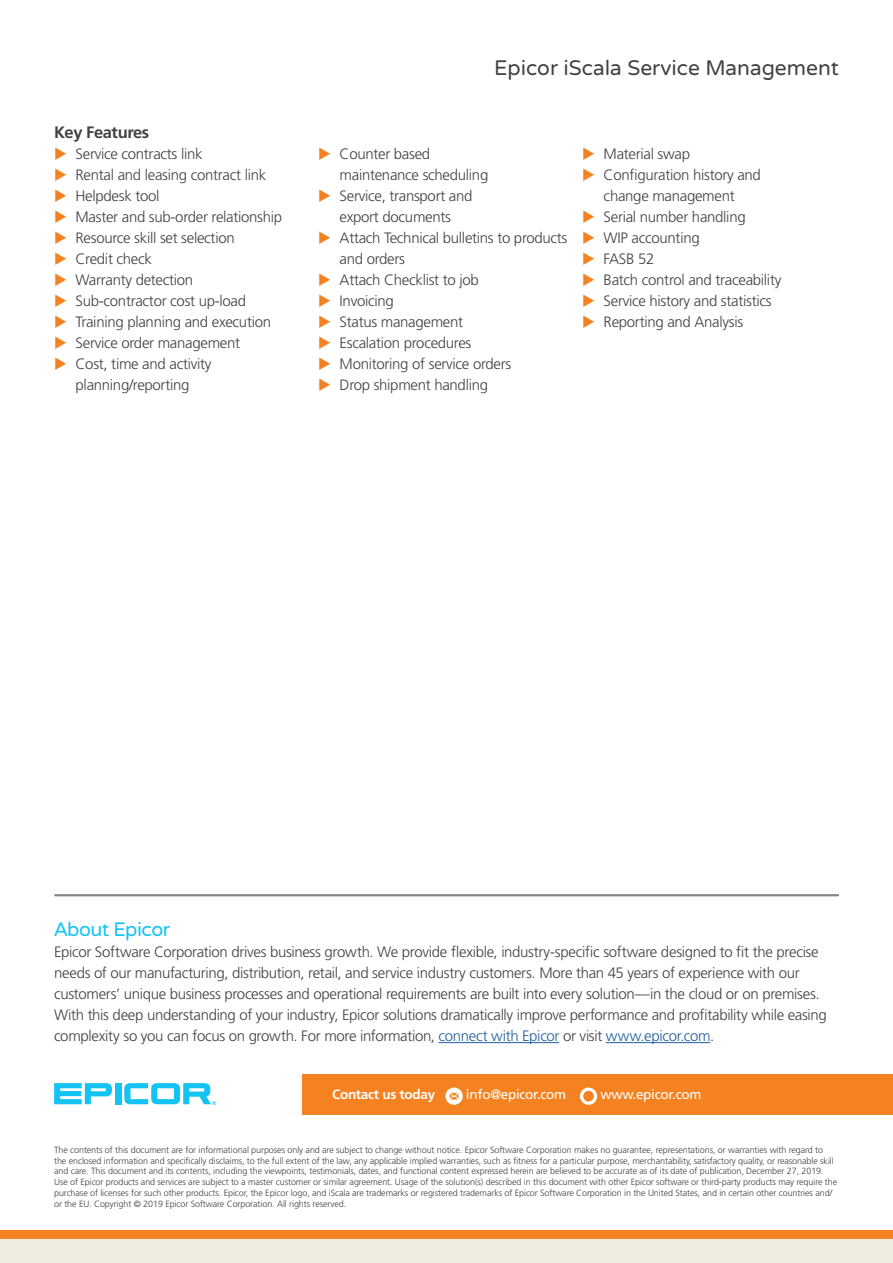
<style>
.page{position:relative;width:893px;height:1263px;background:#fff}
.page>*{position:absolute;margin:0;border:0;box-sizing:border-box;transform-origin:0 0}
.Title_Bar_Heading_Ri{font:21px "Varela Round";color:#414042}
.About_Epicor_Title{font:19.5px "Varela Round";letter-spacing:-.025em;color:#12c3f4}
.Body_Subheading_-_Se{font:700 16.5px "Frutiger LT Std";letter-spacing:-.025em;color:#414042}
.About_Epicor_Paragra{font:300 15px/21px "Frutiger LT Std";letter-spacing:-.02em;color:#414042}
.Contact_Us_-_Sentenc{font:13.5px "Frutiger LT Std";letter-spacing:-.02em;color:#fff}
.Contact_Us_-_Sentenc-2{font:700 13.5px "Frutiger LT Std";letter-spacing:-.02em;color:#fff}
.Disclaimer_-_Sentenc{font:300 9px/10.8px "Frutiger LT Std";letter-spacing:-.01em;color:#414042}
.s1{color:#215e9e}
</style>
<div class="page">
<hr style="left:439px;top:1042px;width:120px;height:1px;background:#215e9e">
<hr style="left:606px;top:1042px;width:104px;height:1px;background:#215e9e">
<div style="left:303px;top:1074px;width:590px;height:40px;background:#f58220"></div>
<svg style="left:445px;top:1087px;width:18px;height:18px"></svg>
<svg style="left:450px;top:1093px;width:8px;height:6px"></svg>
<svg style="left:580px;top:1087px;width:17px;height:18px"></svg>
<svg style="left:584px;top:1091px;width:9px;height:10px"></svg>
<hr style="left:55px;top:894px;width:783px;height:2px;background:#86898d">
<div style="left:115px;top:1083px;width:6px;height:21px;background:#12c3f4"></div>
<svg style="left:54px;top:1083px;width:58px;height:21px"></svg>
<svg style="left:124px;top:1083px;width:92px;height:22px"></svg>
<div style="left:0;top:1230px;width:893px;height:10px;background:#f58220"></div>
<div style="left:0;top:1239px;width:893px;height:24px;background:#f0ede0"></div>
<p class="Body_Subheading_-_Se" style="left:54px;top:123px;width:97px">Key Features</p>
<p class="About_Epicor_Paragra" style="left:76px;top:144px;width:129px">Service contracts link</p>
<p class="About_Epicor_Paragra" style="left:76px;top:165px;width:192px">Rental and leasing contract link</p>
<p class="About_Epicor_Paragra" style="left:76px;top:186px;width:85px">Helpdesk tool</p>
<p class="About_Epicor_Paragra" style="left:76px;top:207px;width:208px">Master and sub-order relationship</p>
<p class="About_Epicor_Paragra" style="left:76px;top:228px;width:161px">Resource skill set selection</p>
<p class="About_Epicor_Paragra" style="left:76px;top:249px;width:78px">Credit check</p>
<p class="About_Epicor_Paragra" style="left:76px;top:270px;width:119px">Warranty detection</p>
<p class="About_Epicor_Paragra" style="left:76px;top:291px;width:172px">Sub-contractor cost up-load</p>
<p class="About_Epicor_Paragra" style="left:76px;top:312px;width:197px">Training planning and execution</p>
<p class="About_Epicor_Paragra" style="left:76px;top:333px;width:166px">Service order management</p>
<p class="About_Epicor_Paragra" style="left:76px;top:354px;width:137px">Cost, time and activity planning/reporting</p>
<p class="Title_Bar_Heading_Ri" style="left:494px;top:56px;width:346px">Epicor iScala Service Management</p>
<p class="About_Epicor_Paragra" style="left:340px;top:144px;width:150px">Counter based maintenance scheduling</p>
<p class="About_Epicor_Paragra" style="left:340px;top:186px;width:134px">Service, transport and export documents</p>
<p class="About_Epicor_Paragra" style="left:340px;top:228px;width:229px">Attach Technical bulletins to products and orders</p>
<p class="About_Epicor_Paragra" style="left:340px;top:270px;width:141px">Attach Checklist to job</p>
<p class="About_Epicor_Paragra" style="left:340px;top:291px;width:56px">Invoicing</p>
<p class="About_Epicor_Paragra" style="left:340px;top:312px;width:125px">Status management</p>
<p class="About_Epicor_Paragra" style="left:340px;top:333px;width:133px">Escalation procedures</p>
<p class="About_Epicor_Paragra" style="left:340px;top:354px;width:173px">Monitoring of service orders</p>
<p class="About_Epicor_Paragra" style="left:340px;top:375px;width:150px">Drop shipment handling</p>
<p class="About_Epicor_Paragra" style="left:604px;top:144px;width:88px">Material swap</p>
<p class="About_Epicor_Paragra" style="left:604px;top:165px;width:159px">Configuration history and change management</p>
<p class="About_Epicor_Paragra" style="left:604px;top:207px;width:144px">Serial number handling</p>
<p class="About_Epicor_Paragra" style="left:604px;top:228px;width:98px">WIP accounting</p>
<p class="About_Epicor_Paragra" style="left:604px;top:249px;width:52px">FASB 52</p>
<p class="About_Epicor_Paragra" style="left:604px;top:270px;width:179px">Batch control and traceability</p>
<p class="About_Epicor_Paragra" style="left:604px;top:291px;width:169px">Service history and statistics</p>
<p class="About_Epicor_Paragra" style="left:604px;top:312px;width:141px">Reporting and Analysis</p>
<p class="About_Epicor_Title" style="left:54px;top:918px;width:118px">About Epicor</p>
<p class="About_Epicor_Paragra" style="left:54px;top:942px;width:774px">Epicor Software Corporation drives business growth. We provide flexible, industry-specific software designed to fit the precise needs of our manufacturing, distribution, retail, and service industry customers. More than 45 years of experience with our customers’ unique business processes and operational requirements are built into every solution—in the cloud or on premises.<br>With this deep understanding of your industry, Epicor solutions dramatically improve performance and profitability while easing complexity so you can focus on growth. For more information, <span class="s1">connect with Epicor</span> or visit <span class="s1">www.epicor.com</span>.</p>
<p class="Contact_Us_-_Sentenc-2" style="left:332px;top:1086px;width:105px">Contact us today</p>
<p class="Contact_Us_-_Sentenc" style="left:466px;top:1086px;width:102px">info@epicor.com</p>
<p class="Contact_Us_-_Sentenc" style="left:600px;top:1086px;width:102px">www.epicor.com</p>
<p class="Disclaimer_-_Sentenc" style="left:54px;top:1144px;width:785px">The contents of this document are for informational purposes only and are subject to change without notice. Epicor Software Corporation makes no guarantee, representations, or warranties with regard to the enclosed information and specifically disclaims, to the full extent of the law, any applicable implied warranties, such as fitness for a particular purpose, merchantability, satisfactory quality, or reasonable skill and care. This document and its contents, including the viewpoints, testimonials, dates, and functional content expressed herein are believed to be accurate as of its date of publication, December 27, 2019.<br>Use of Epicor products and services are subject to a master customer or similar agreement. Usage of the solution(s) described in this document with other Epicor software or third-party products may require the purchase of licenses for such other products. Epicor, the Epicor logo, and iScala are trademarks or registered trademarks of Epicor Software Corporation in the United States, and in certain other countries and/ or the EU. Copyright © 2019 Epicor Software Corporation. All rights reserved.</p>
</div>
